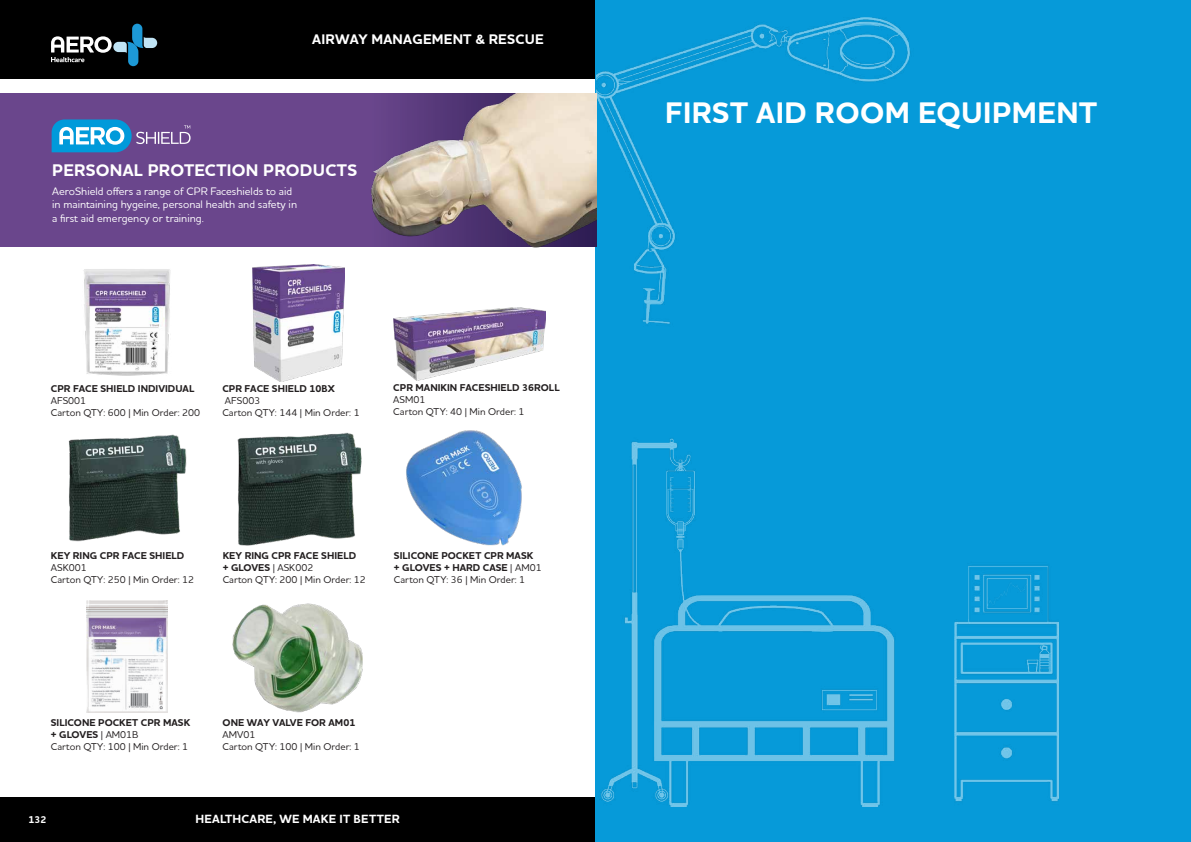
<style>
.page{position:relative;width:1191px;height:842px;background:#fff}
.page>*{position:absolute;margin:0;border:0;box-sizing:border-box;transform-origin:0 0}
.t1{font:700 30px "Houska Pro Aero";letter-spacing:.015em;color:#fff}
.t2{font:700 17px "Houska Pro Aero";letter-spacing:.015em;color:#fff}
.t3{font:700 14px "Houska Pro Aero";letter-spacing:.015em;color:#fff}
.t4{font:700 12px "Houska Pro Aero";letter-spacing:.015em;color:#fff}
.t5{font:500 11px/13.2px "Houska Pro Aero";color:#fff}
.t6{font:500 10px "Houska Pro Aero";color:#231f20}
.t7{font:700 10px "Houska Pro Aero";color:#231f20}
.t8{font:700 10px "Houska Pro Aero";color:#fff}
.s1{font-weight:500}
</style>
<div class="page">
<div style="left:0;top:797px;width:611px;height:45px;background:#000"></div>
<div style="left:0;top:0;width:608px;height:79px;background:#000"></div>
<svg style="left:51px;top:24px;width:106px;height:42px"></svg>
<div style="left:595px;top:0;width:596px;height:842px;background:#069ad9"></div>
<img style="left:596px;top:17px;width:462px;height:790px">
<div style="left:0;top:94px;width:596px;height:153px;background:#6a468c"></div>
<img style="left:370px;top:94px;width:226px;height:153px">
<svg style="left:52px;top:119px;width:138px;height:33px"></svg>
<img style="left:83px;top:269px;width:88px;height:107px">
<img style="left:252px;top:264px;width:93px;height:117px">
<img style="left:68px;top:434px;width:119px;height:108px">
<img style="left:237px;top:432px;width:125px;height:114px">
<img style="left:393px;top:307px;width:152px;height:74px">
<img style="left:406px;top:431px;width:116px;height:115px">
<img style="left:87px;top:600px;width:80px;height:113px">
<img style="left:232px;top:603px;width:131px;height:110px">
<h3 class="t3" style="left:312px;top:30px;width:233px">AIRWAY MANAGEMENT &amp; RESCUE</h3>
<p class="t2" style="left:52px;top:159px;width:306px">PERSONAL PROTECTION PRODUCTS</p>
<p class="t5" style="left:52px;top:185px;width:246px">AeroShield offers a range of CPR Faceshields to aid in maintaining hygeine, personal health and safety in a first aid emergency or training.</p>
<p class="t7" style="left:51px;top:382px;width:145px">CPR FACE SHIELD INDIVIDUAL</p>
<p class="t6" style="left:51px;top:394px;width:37px">AFS001</p>
<p class="t6" style="left:51px;top:406px;width:151px">Carton QTY: 600 | Min Order: 200</p>
<p class="t7" style="left:222px;top:382px;width:114px">CPR FACE SHIELD 10BX</p>
<p class="t6" style="left:225px;top:394px;width:37px">AFS003</p>
<p class="t6" style="left:222px;top:406px;width:139px">Carton QTY: 144 | Min Order: 1</p>
<p class="t7" style="left:393px;top:382px;width:168px">CPR MANIKIN FACESHIELD 36ROLL</p>
<p class="t6" style="left:393px;top:394px;width:34px">ASM01</p>
<p class="t6" style="left:393px;top:406px;width:133px">Carton QTY: 40 | Min Order: 1</p>
<p class="t7" style="left:51px;top:549px;width:135px">KEY RING CPR FACE SHIELD</p>
<p class="t6" style="left:51px;top:561px;width:37px">ASK001</p>
<p class="t6" style="left:51px;top:573px;width:145px">Carton QTY: 250 | Min Order: 12</p>
<p class="t7" style="left:223px;top:549px;width:135px">KEY RING CPR FACE SHIELD</p>
<p class="t7" style="left:223px;top:561px;width:92px">+ GLOVES <span class="s1">| ASK002</span></p>
<p class="t6" style="left:223px;top:573px;width:145px">Carton QTY: 200 | Min Order: 12</p>
<p class="t7" style="left:394px;top:549px;width:141px">SILICONE POCKET CPR MASK</p>
<p class="t7" style="left:394px;top:561px;width:149px">+ GLOVES + HARD CASE <span class="s1">| AM01</span></p>
<p class="t6" style="left:394px;top:573px;width:133px">Carton QTY: 36 | Min Order: 1</p>
<p class="t7" style="left:51px;top:716px;width:141px">SILICONE POCKET CPR MASK</p>
<p class="t7" style="left:51px;top:728px;width:89px">+ GLOVES <span class="s1">| AM01B</span></p>
<p class="t6" style="left:51px;top:740px;width:139px">Carton QTY: 100 | Min Order: 1</p>
<p class="t7" style="left:223px;top:716px;width:134px">ONE WAY VALVE FOR AM01</p>
<p class="t6" style="left:223px;top:728px;width:34px">AMV01</p>
<p class="t6" style="left:223px;top:740px;width:139px">Carton QTY: 100 | Min Order: 1</p>
<p class="t8" style="left:28px;top:813px;width:19px">132</p>
<p class="t4" style="left:196px;top:811px;width:206px">HEALTHCARE, WE MAKE IT BETTER</p>
<p class="t1" style="left:665px;top:93px;width:433px">FIRST AID ROOM EQUIPMENT</p>
</div>
